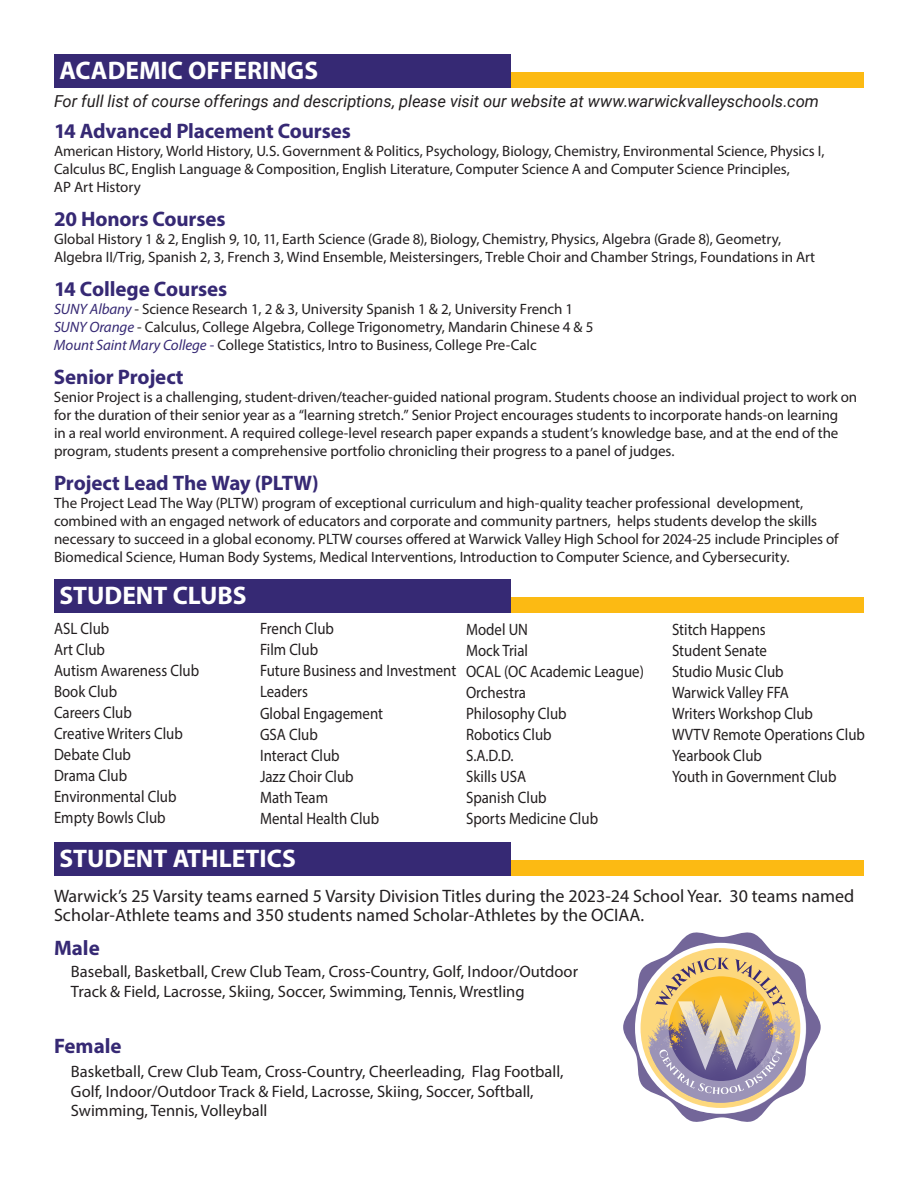
<style>
.page{position:relative;width:918px;height:1188px;background:#fff}
.page>*{position:absolute;margin:0;border:0;box-sizing:border-box;transform-origin:0 0}
.t1{font:700 25.5px "Myriad Pro";color:#fff}
.body{font:700 21px "Myriad Pro";letter-spacing:-.005em;color:#362974}
.subhead2{font:700 21px "Myriad Pro";color:#362974}
.body-2{font:18px/19.5px "Myriad Pro";color:#231f20}
.basic_smaller{font:16.5px/21px "Myriad Pro";color:#231f20;scale:.9 1}
.basic_smaller-2{font:16.5px/19.8px "Myriad Pro";color:#231f20}
.body-3{font:italic 16.5px "Roboto";letter-spacing:-.005em;color:#231f20}
.body-4{font:15px/18px "Myriad Pro";letter-spacing:-.005em;color:#231f20}
.s1{font-style:italic;color:#362974}
.s2{color:#362974}
</style>
<div class="page">
<svg style="left:623px;top:932px;width:198px;height:190px"></svg>
<div style="left:508px;top:860px;width:356px;height:16px;background:#fcba13"></div>
<div style="left:508px;top:597px;width:356px;height:16px;background:#fcba13"></div>
<div style="left:508px;top:72px;width:356px;height:15px;background:#fcba13"></div>
<div style="left:54px;top:54px;width:457px;height:33px;background:#362974"></div>
<div style="left:54px;top:579px;width:457px;height:34px;background:#362974"></div>
<div style="left:54px;top:842px;width:457px;height:34px;background:#362974"></div>
<p class="t1" style="left:59px;top:54px;width:260px">ACADEMIC OFFERINGS</p>
<p class="body-3" style="left:54px;top:90px;width:767px">For full list of course offerings and descriptions, please visit our website at www.warwickvalleyschools.com</p>
<p class="body" style="left:54px;top:117px;width:298px">14 Advanced Placement Courses</p>
<p class="body-4" style="left:54px;top:142px;width:772px">American History, World History, U.S. Government &amp; Politics, Psychology, Biology, Chemistry, Environmental Science, Physics I,<br>Calculus BC, English Language &amp; Composition, English Literature, Computer Science A and Computer Science Principles,<br>AP Art History</p>
<p class="body" style="left:54px;top:205px;width:173px">20 Honors Courses</p>
<p class="body-4" style="left:54px;top:230px;width:763px">Global History 1 &amp; 2, English 9, 10, 11, Earth Science (Grade 8), Biology, Chemistry, Physics, Algebra (Grade 8), Geometry,<br>Algebra II/Trig, Spanish 2, 3, French 3, Wind Ensemble, Meistersingers, Treble Choir and Chamber Strings, Foundations in Art</p>
<p class="body" style="left:54px;top:275px;width:175px">14 College Courses</p>
<p class="body-4" style="left:54px;top:300px;width:541px"><span class="s1">SUNY Albany</span> - Science Research 1, 2 &amp; 3, University Spanish 1 &amp; 2, University French 1<br><span class="s1">SUNY Orange</span> - Calculus, College Algebra, College Trigonometry, Mandarin Chinese 4 &amp; 5<br><span class="s1">Mount Saint Mary College</span> <span class="s2">-</span> College Statistics, Intro to Business, College Pre-Calc</p>
<p class="body" style="left:54px;top:364px;width:131px">Senior Project</p>
<p class="body-4" style="left:54px;top:388px;width:805px">Senior Project is a challenging, student-driven/teacher-guided national program. Students choose an individual project to work on for the duration of their senior year as a “learning stretch.” Senior Project encourages students to incorporate hands-on learning<br>in a real world environment. A required college-level research paper expands a student’s knowledge base, and at the end of the program, students present a comprehensive portfolio chronicling their progress to a panel of judges.</p>
<p class="body" style="left:54px;top:470px;width:266px">Project Lead The Way (PLTW)</p>
<p class="body-4" style="left:54px;top:494px;width:786px">The Project Lead The Way (PLTW) program of exceptional curriculum and high-quality teacher professional development, combined with an engaged network of educators and corporate and community partners, helps students develop the skills necessary to succeed in a global economy. PLTW courses offered at Warwick Valley High School for 2024-25 include Principles of Biomedical Science, Human Body Systems, Medical Interventions, Introduction to Computer Science, and Cybersecurity.</p>
<p class="t1" style="left:59px;top:579px;width:189px">STUDENT CLUBS</p>
<p class="basic_smaller" style="left:54px;top:618px;width:63px">ASL Club</p>
<p class="basic_smaller" style="left:54px;top:639px;width:58px">Art Club</p>
<p class="basic_smaller" style="left:54px;top:660px;width:163px">Autism Awareness Club</p>
<p class="basic_smaller" style="left:54px;top:681px;width:72px">Book Club</p>
<p class="basic_smaller" style="left:54px;top:702px;width:88px">Careers Club</p>
<p class="basic_smaller" style="left:54px;top:723px;width:145px">Creative Writers Club</p>
<p class="basic_smaller" style="left:54px;top:744px;width:87px">Debate Club</p>
<p class="basic_smaller" style="left:54px;top:765px;width:83px">Drama Club</p>
<p class="basic_smaller" style="left:54px;top:786px;width:138px">Environmental Club</p>
<p class="basic_smaller" style="left:54px;top:807px;width:126px">Empty Bowls Club</p>
<p class="basic_smaller" style="left:260px;top:618px;width:84px">French Club</p>
<p class="basic_smaller" style="left:260px;top:639px;width:66px">Film Club</p>
<p class="basic_smaller" style="left:260px;top:660px;width:220px">Future Business and Investment<br>Leaders</p>
<p class="basic_smaller" style="left:260px;top:702px;width:138px">Global Engagement</p>
<p class="basic_smaller" style="left:260px;top:723px;width:66px">GSA Club</p>
<p class="basic_smaller" style="left:260px;top:744px;width:90px">Interact Club</p>
<p class="basic_smaller" style="left:260px;top:765px;width:106px">Jazz Choir Club</p>
<p class="basic_smaller" style="left:260px;top:786px;width:77px">Math Team</p>
<p class="basic_smaller" style="left:260px;top:807px;width:134px">Mental Health Club</p>
<p class="t1" style="left:59px;top:842px;width:238px">STUDENT ATHLETICS</p>
<p class="basic_smaller" style="left:466px;top:618px;width:70px">Model UN</p>
<p class="basic_smaller" style="left:466px;top:639px;width:71px">Mock Trial</p>
<p class="basic_smaller" style="left:466px;top:660px;width:199px">OCAL (OC Academic League)</p>
<p class="basic_smaller" style="left:466px;top:681px;width:68px">Orchestra</p>
<p class="basic_smaller" style="left:466px;top:702px;width:113px">Philosophy Club</p>
<p class="basic_smaller" style="left:466px;top:723px;width:97px">Robotics Club</p>
<p class="basic_smaller" style="left:466px;top:744px;width:54px">S.A.D.D.</p>
<p class="basic_smaller" style="left:466px;top:765px;width:68px">Skills USA</p>
<p class="basic_smaller" style="left:466px;top:786px;width:91px">Spanish Club</p>
<p class="basic_smaller" style="left:466px;top:807px;width:148px">Sports Medicine Club</p>
<p class="basic_smaller" style="left:672px;top:618px;width:106px">Stitch Happens</p>
<p class="basic_smaller" style="left:672px;top:639px;width:107px">Student Senate</p>
<p class="basic_smaller" style="left:672px;top:660px;width:125px">Studio Music Club</p>
<p class="basic_smaller" style="left:672px;top:681px;width:132px">Warwick Valley FFA</p>
<p class="basic_smaller" style="left:672px;top:702px;width:158px">Writers Workshop Club</p>
<p class="basic_smaller" style="left:672px;top:723px;width:216px">WVTV Remote Operations Club</p>
<p class="basic_smaller" style="left:672px;top:744px;width:102px">Yearbook Club</p>
<p class="basic_smaller" style="left:672px;top:765px;width:184px">Youth in Government Club</p>
<p class="body-2" style="left:54px;top:886px;width:802px">Warwick’s 25 Varsity teams earned 5 Varsity Division Titles during the 2023-24 School Year. 30 teams named<br>Scholar-Athlete teams and 350 students named Scholar-Athletes by the OCIAA.</p>
<p class="basic_smaller-2" style="left:71px;top:961px;width:509px">Baseball, Basketball, Crew Club Team, Cross-Country, Golf, Indoor/Outdoor<br>Track &amp; Field, Lacrosse, Skiing, Soccer, Swimming, Tennis, Wrestling</p>
<p class="subhead2" style="left:54px;top:934px;width:47px">Male</p>
<p class="subhead2" style="left:54px;top:1032px;width:69px">Female</p>
<p class="basic_smaller-2" style="left:71px;top:1061px;width:494px">Basketball, Crew Club Team, Cross-Country, Cheerleading, Flag Football,<br>Golf, Indoor/Outdoor Track &amp; Field, Lacrosse, Skiing, Soccer, Softball,<br>Swimming, Tennis, Volleyball</p>
</div>
